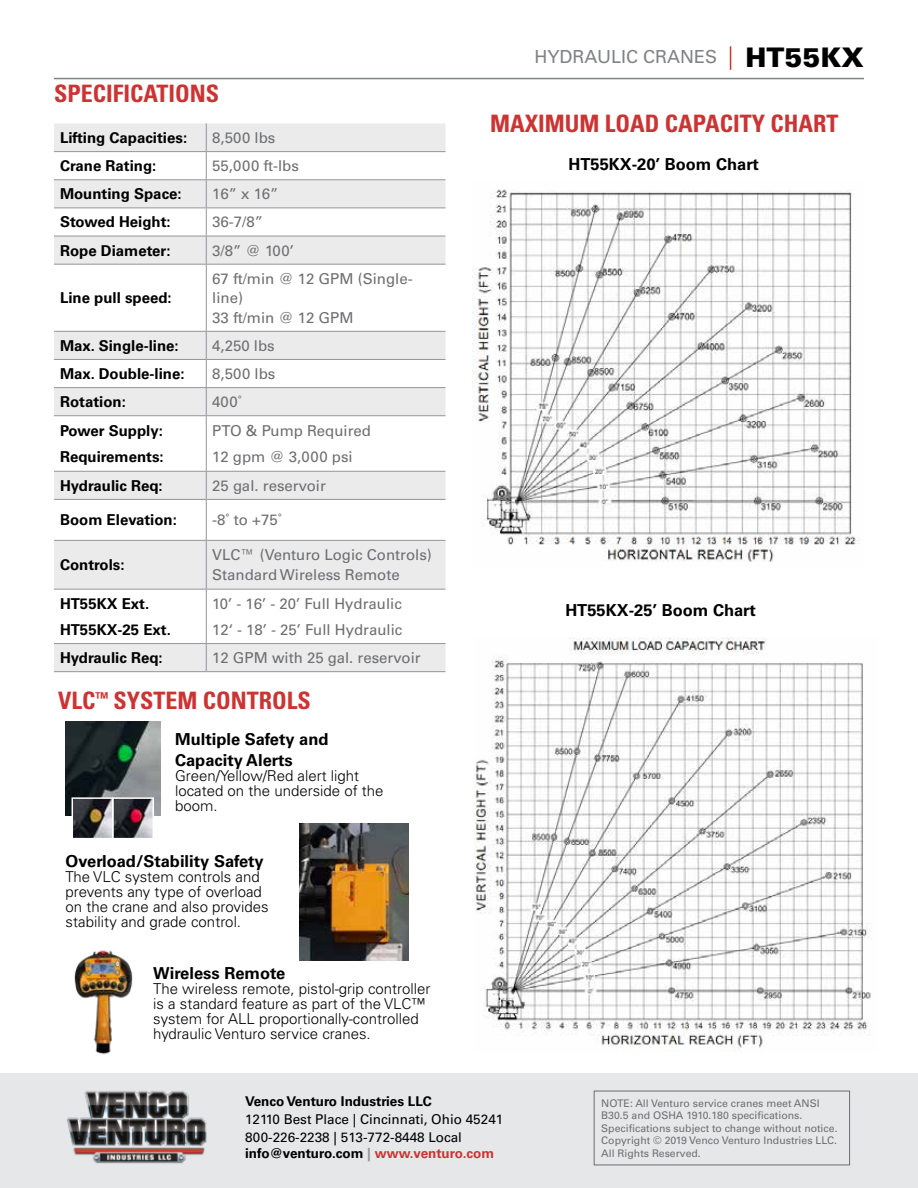
<style>
.page{position:relative;width:918px;height:1188px;background:#fff}
.page>*{position:absolute;margin:0;border:0;box-sizing:border-box;transform-origin:0 0}
.t1{font:700 condensed 24px "Univers LT Std";color:#cb3433}
.t2{font:18px "Univers LT Pro 55 Roman";color:#808285}
.t3{font:700 16.5px/21px "Univers LT Std";color:#000}
.t4{font:300 15px/15px "Univers LT Std";color:#000}
.t5{font:15px/19.5px "Univers LT Std";color:#6d6e71}
.t6{font:700 15px/26.2px "Univers LT Std";color:#000}
.t7{font:13.5px/18px "Univers LT Pro 55 Roman";color:#000}
.t8{font:700 13.5px "Univers LT Std";color:#000}
.t9{font:10.5px/12.6px "Univers LT Pro 55 Roman";color:#6d6e71}
.s1{font-family:"Univers LT Std";font-weight:900;font-size:27px;color:#000}
.s2{color:#939598}
.s3{color:#cb3433}
</style>
<div class="page">
<div style="left:0;top:1073px;width:918px;height:115px;background:#e6e7e8"></div>
<svg style="left:54px;top:123px;width:392px;height:548px"></svg>
<hr style="left:54px;top:151px;width:152px;height:1px;background:#939598">
<hr style="left:206px;top:151px;width:240px;height:1px;background:#939598">
<hr style="left:54px;top:179px;width:152px;height:1px;background:#939598">
<hr style="left:206px;top:179px;width:240px;height:1px;background:#939598">
<hr style="left:54px;top:208px;width:152px;height:1px;background:#939598">
<hr style="left:206px;top:208px;width:240px;height:1px;background:#939598">
<hr style="left:54px;top:236px;width:152px;height:1px;background:#939598">
<hr style="left:206px;top:236px;width:240px;height:1px;background:#939598">
<svg style="left:206px;top:123px;width:1px;height:141px"></svg>
<hr style="left:54px;top:264px;width:152px;height:1px;background:#939598">
<hr style="left:206px;top:264px;width:240px;height:1px;background:#939598">
<hr style="left:206px;top:265px;width:1px;height:66px;background:#939598">
<hr style="left:54px;top:331px;width:152px;height:1px;background:#939598">
<hr style="left:206px;top:331px;width:240px;height:1px;background:#939598">
<hr style="left:54px;top:359px;width:152px;height:1px;background:#939598">
<hr style="left:206px;top:359px;width:240px;height:1px;background:#939598">
<hr style="left:54px;top:387px;width:152px;height:1px;background:#939598">
<hr style="left:206px;top:387px;width:240px;height:1px;background:#939598">
<svg style="left:206px;top:332px;width:1px;height:83px"></svg>
<hr style="left:54px;top:415px;width:152px;height:1px;background:#939598">
<hr style="left:206px;top:415px;width:240px;height:1px;background:#939598">
<hr style="left:206px;top:416px;width:1px;height:55px;background:#939598">
<hr style="left:54px;top:471px;width:152px;height:1px;background:#939598">
<hr style="left:206px;top:471px;width:240px;height:1px;background:#939598">
<svg style="left:206px;top:472px;width:1px;height:27px"></svg>
<hr style="left:54px;top:499px;width:152px;height:1px;background:#939598">
<hr style="left:206px;top:499px;width:240px;height:1px;background:#939598">
<hr style="left:206px;top:500px;width:1px;height:40px;background:#939598">
<hr style="left:54px;top:540px;width:152px;height:1px;background:#939598">
<hr style="left:206px;top:540px;width:240px;height:1px;background:#939598">
<hr style="left:206px;top:541px;width:1px;height:48px;background:#939598">
<hr style="left:54px;top:589px;width:152px;height:1px;background:#939598">
<hr style="left:206px;top:589px;width:240px;height:1px;background:#939598">
<hr style="left:206px;top:590px;width:1px;height:53px;background:#939598">
<hr style="left:54px;top:643px;width:152px;height:1px;background:#939598">
<hr style="left:206px;top:643px;width:240px;height:1px;background:#939598">
<svg style="left:206px;top:644px;width:1px;height:27px"></svg>
<hr style="left:54px;top:671px;width:152px;height:1px;background:#939598">
<hr style="left:206px;top:671px;width:240px;height:1px;background:#939598">
<svg style="left:730px;top:46px;width:1px;height:24px"></svg>
<hr style="left:54px;top:78px;width:810px;height:1px;background:#808285">
<img style="left:67px;top:1091px;width:140px;height:73px">
<div style="left:594px;top:1091px;width:256px;height:74px;border:1px solid #6d6e71"></div>
<img style="left:300px;top:823px;width:109px;height:138px">
<img style="left:74px;top:950px;width:59px;height:105px">
<img style="left:66px;top:721px;width:94px;height:95px">
<img style="left:75px;top:800px;width:76px;height:36px">
<div style="left:112px;top:797px;width:42px;height:42px;border:2px solid #fff"></div>
<div style="left:72px;top:797px;width:42px;height:42px;border:2px solid #fff"></div>
<img style="left:472px;top:189px;width:388px;height:373px">
<img style="left:474px;top:638px;width:397px;height:413px">
<h1 class="t1" style="left:54px;top:79px;width:167px">SPECIFICATIONS</h1>
<p class="t6" style="left:60px;top:125px;width:129px">Lifting Capacities:</p>
<p class="t5" style="left:212px;top:128px;width:65px">8,500 lbs</p>
<p class="t6" style="left:60px;top:153px;width:98px">Crane Rating:</p>
<p class="t5" style="left:212px;top:156px;width:88px">55,000 ft-lbs</p>
<p class="t6" style="left:60px;top:181px;width:123px">Mounting Space:</p>
<p class="t5" style="left:212px;top:184px;width:68px">16” x 16”</p>
<p class="t6" style="left:60px;top:209px;width:112px">Stowed Height:</p>
<p class="t5" style="left:212px;top:212px;width:52px">36-7/8”</p>
<p class="t6" style="left:60px;top:237px;width:112px">Rope Diameter:</p>
<p class="t5" style="left:212px;top:240px;width:83px">3/8” @ 100’</p>
<p class="t6" style="left:60px;top:285px;width:113px">Line pull speed:</p>
<p class="t5" style="left:212px;top:269px;width:202px">67 ft/min @ 12 GPM (Single&shy;line)<br>33 ft/min @ 12 GPM</p>
<p class="t6" style="left:60px;top:332px;width:120px">Max. Single-line:</p>
<p class="t5" style="left:212px;top:336px;width:64px">4,250 lbs</p>
<p class="t6" style="left:60px;top:361px;width:126px">Max. Double-line:</p>
<p class="t5" style="left:212px;top:364px;width:65px">8,500 lbs</p>
<p class="t6" style="left:60px;top:389px;width:67px">Rotation:</p>
<p class="t5" style="left:212px;top:392px;width:31px">400˚</p>
<p class="t6" style="left:60px;top:417px;width:105px">Power Supply:<br>Requirements:</p>
<p class="t5" style="left:212px;top:417px;width:160px;line-height:26.2px">PTO &amp; Pump Required<br>12 gpm @ 3,000 psi</p>
<p class="t6" style="left:60px;top:472px;width:104px">Hydraulic Req:</p>
<p class="t5" style="left:212px;top:476px;width:115px">25 gal. reservoir</p>
<p class="t6" style="left:60px;top:507px;width:118px">Boom Elevation:</p>
<p class="t5" style="left:212px;top:510px;width:71px">-8˚ to +75˚</p>
<p class="t6" style="left:60px;top:552px;width:66px">Controls:</p>
<p class="t5" style="left:212px;top:545px;width:221px">VLC™ (Venturo Logic Controls)<br>Standard Wireless Remote</p>
<p class="t6" style="left:60px;top:590px;width:112px">HT55KX Ext.<br>HT55KX-25 Ext.</p>
<p class="t5" style="left:212px;top:590px;width:192px;line-height:26.2px">10’ - 16’ - 20’ Full Hydraulic<br>12‘ - 18’ - 25’ Full Hydraulic</p>
<p class="t6" style="left:60px;top:645px;width:104px">Hydraulic Req:</p>
<p class="t5" style="left:212px;top:648px;width:210px">12 GPM with 25 gal. reservoir</p>
<h1 class="t1" style="left:58px;top:686px;width:254px">VLC<sup>™</sup> SYSTEM CONTROLS</h1>
<p class="t3" style="left:175px;top:729px;width:155px">Multiple Safety and<br>Capacity Alerts</p>
<p class="t4" style="left:175px;top:769px;width:210px">Green/Yellow/Red alert light located on the underside of the boom.</p>
<p class="t3" style="left:66px;top:850px;width:200px">Overload/Stability Safety</p>
<p class="t4" style="left:66px;top:869px;width:205px">The VLC system controls and prevents any type of overload on the crane and also provides stability and grade control.</p>
<p class="t3" style="left:153px;top:963px;width:134px">Wireless Remote</p>
<p class="t4" style="left:153px;top:982px;width:279px">The wireless remote, pistol-grip controller is a standard feature as part of the VLC™ system for ALL proportionally-controlled hydraulic Venturo service cranes.</p>
<p class="t2" style="left:535px;top:45px;width:331px">HYDRAULIC CRANES <span class="s1">HT55KX</span></p>
<h1 class="t1" style="left:490px;top:109px;width:350px">MAXIMUM LOAD CAPACITY CHART</h1>
<p class="t3" style="left:569px;top:154px;width:192px">HT55KX-20’ Boom Chart</p>
<p class="t3" style="left:565px;top:600px;width:192px">HT55KX-25’ Boom Chart</p>
<p class="t8" style="left:245px;top:1093px;width:188px">Venco Venturo Industries LLC</p>
<p class="t7" style="left:245px;top:1110px;width:260px">12110 Best Place | Cincinnati, Ohio 45241<br>800-226-2238 | 513-772-8448 Local</p>
<p class="t8" style="left:245px;top:1145px;width:250px">info@venturo.com <span class="s2">|</span> <span class="s3">www.venturo.com</span></p>
<p class="t9" style="left:601px;top:1096px;width:238px">NOTE: All Venturo service cranes meet ANSI B30.5 and OSHA 1910.180 specifications.<br>Specifications subject to change without notice.<br>Copyright © 2019 Venco Venturo Industries LLC.<br>All Rights Reserved.</p>
</div>
